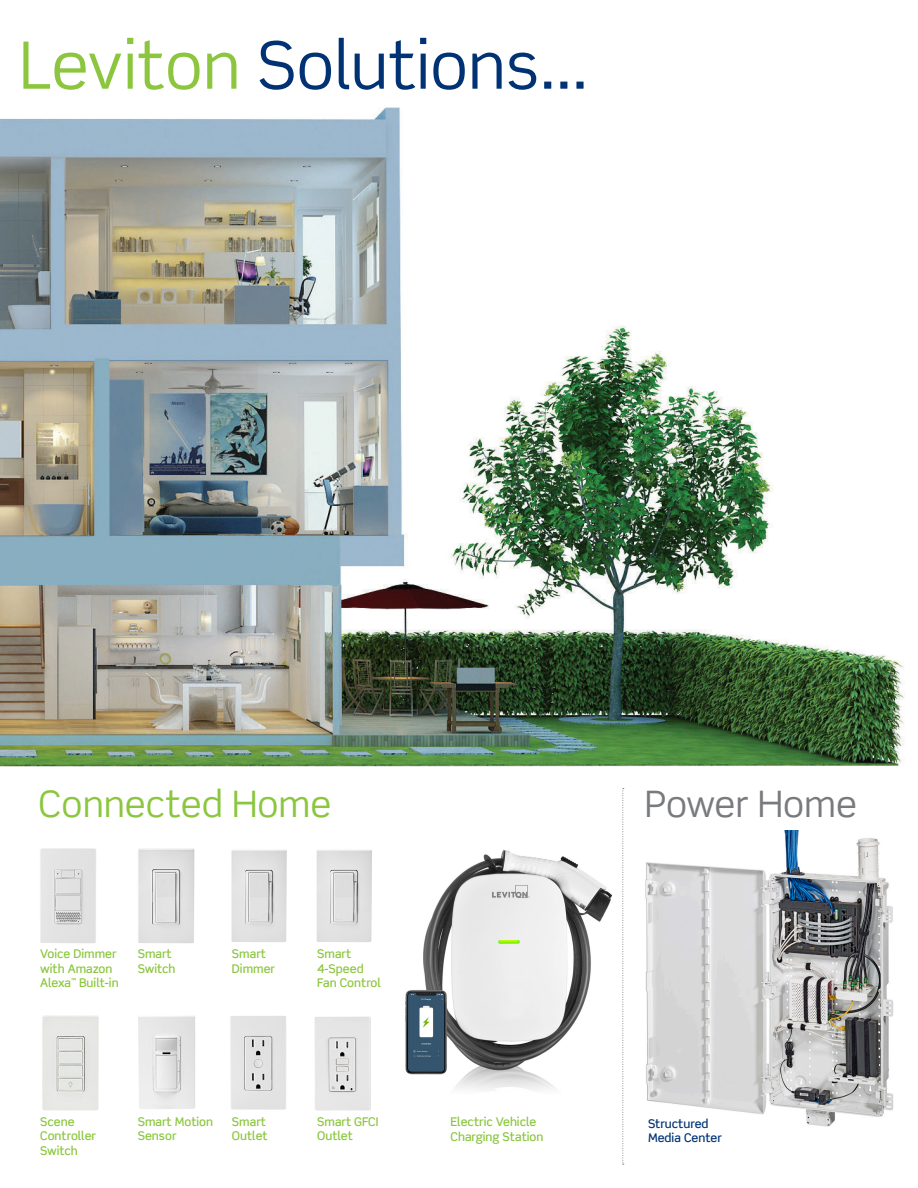
<style>
.page{position:relative;width:918px;height:1188px;background:#fff}
.page>*{position:absolute;margin:0;border:0;box-sizing:border-box;transform-origin:0 0}
.t1{font:65.4px "Scene Std";color:#013374}
.t2{font:36.45px "Scene Std";color:#8bc63e}
.t3{font:36.45px "Scene Std";color:#787a7d}
.t4{font:500 12px/14.4px "Scene Std";color:#8bc63e}
.t5{font:500 12px/14.4px "Scene Std";color:#013374}
.s1{color:#8bc63e}
</style>
<div class="page">
<img style="left:405px;top:850px;width:208px;height:240px">
<img style="left:0;top:107px;width:904px;height:682px">
<img style="left:645px;top:830px;width:249px;height:297px">
<img style="left:231px;top:850px;width:56px;height:92px">
<img style="left:316px;top:850px;width:56px;height:92px">
<img style="left:40px;top:849px;width:56px;height:94px">
<img style="left:138px;top:848px;width:57px;height:95px">
<img style="left:138px;top:1015px;width:57px;height:94px">
<img style="left:42px;top:1015px;width:57px;height:95px">
<img style="left:230px;top:1016px;width:56px;height:94px">
<img style="left:315px;top:1016px;width:56px;height:94px">
<svg style="left:622px;top:788px;width:2px;height:377px"></svg>
<h1 class="t1" style="left:19px;top:24px;width:570px"><span class="s1">Leviton</span> Solutions...</h1>
<p class="t2" style="left:39px;top:781px;width:294px">Connected Home</p>
<p class="t3" style="left:645px;top:781px;width:214px">Power Home</p>
<p class="t4" style="left:40px;top:946px;width:80px">Voice Dimmer with Amazon<br>Alexa<sup>™</sup> Built-in</p>
<p class="t4" style="left:232px;top:946px;width:35px">Smart</p>
<p class="t4" style="left:138px;top:946px;width:35px">Smart</p>
<p class="t4" style="left:138px;top:961px;width:39px">Switch</p>
<p class="t4" style="left:232px;top:961px;width:45px">Dimmer</p>
<p class="t4" style="left:317px;top:946px;width:35px">Smart</p>
<p class="t4" style="left:317px;top:961px;width:48px">4-Speed</p>
<p class="t4" style="left:317px;top:975px;width:65px">Fan Control</p>
<p class="t4" style="left:40px;top:1114px;width:57px">Scene<br>Controller<br>Switch</p>
<p class="t4" style="left:138px;top:1114px;width:77px">Smart Motion<br>Sensor</p>
<p class="t4" style="left:232px;top:1114px;width:35px">Smart</p>
<p class="t4" style="left:232px;top:1129px;width:37px">Outlet</p>
<p class="t4" style="left:317px;top:1114px;width:63px">Smart GFCI</p>
<p class="t4" style="left:317px;top:1129px;width:37px">Outlet</p>
<p class="t4" style="left:450px;top:1115px;width:95px">Electric Vehicle<br>Charging Station</p>
<p class="t5" style="left:648px;top:1116px;width:75px">Structured<br>Media Center</p>
</div>
